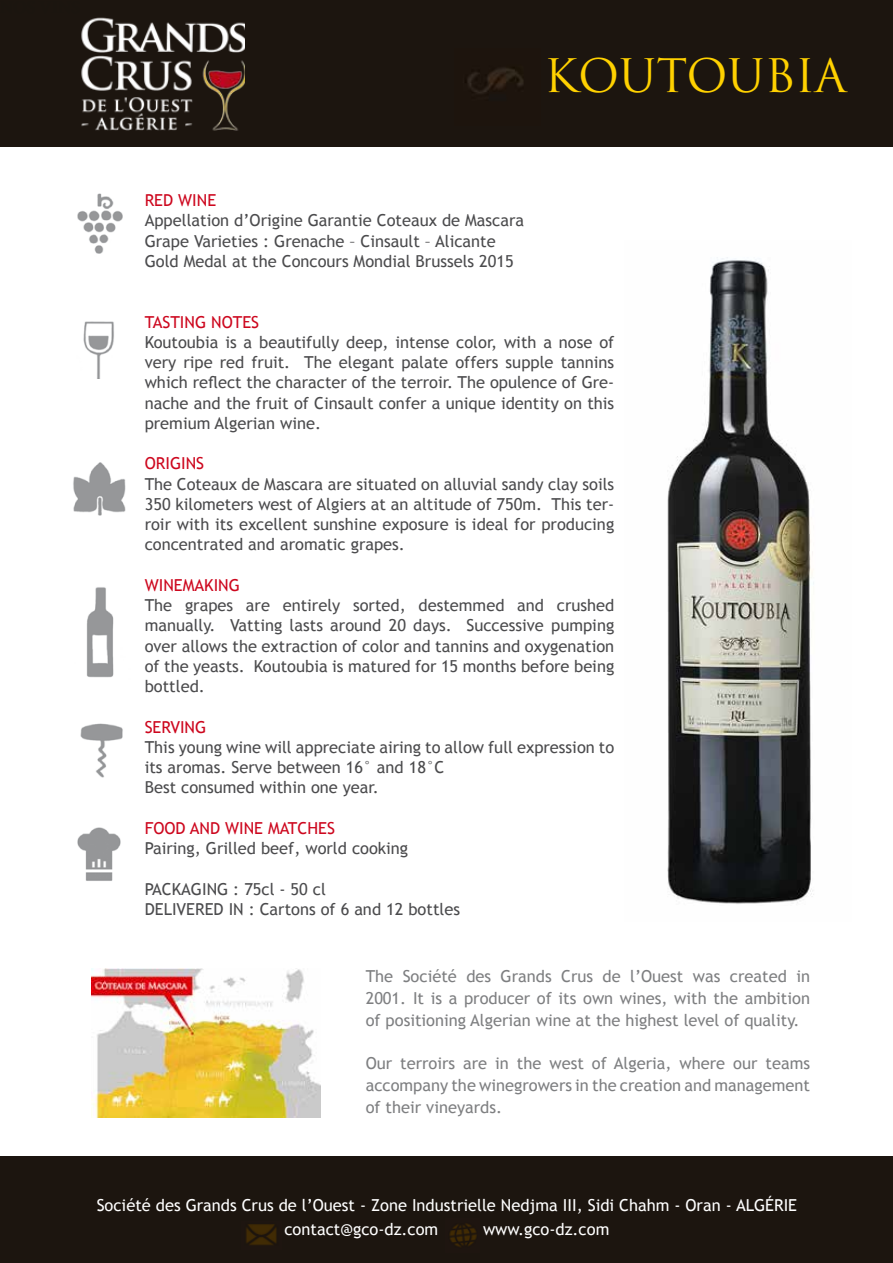
<style>
.page{position:relative;width:893px;height:1263px;background:#fff}
.page>*{position:absolute;margin:0;border:0;box-sizing:border-box;transform-origin:0 0}
.t1{font:45px "Trajan Pro";color:#ffd100}
.t2{font:16.5px/20.2px "Trebuchet MS";color:#4b4b4d}
.t3{font:16.5px/21.8px "Trebuchet MS";color:#7e7f81;text-align:justify}
.t4{font:16.5px/24px "Trebuchet MS";color:#fff}
.t5{font:16.5px "Trebuchet MS";color:#cd071e}
</style>
<div class="page">
<div style="left:0;top:0;width:893px;height:147px;background:#1c150f"></div>
<img style="left:667px;top:257px;width:147px;height:647px">
<img style="left:83px;top:321px;width:31px;height:58px">
<img style="left:73px;top:462px;width:53px;height:54px">
<img style="left:80px;top:723px;width:43px;height:55px">
<img style="left:77px;top:193px;width:46px;height:61px">
<img style="left:86px;top:587px;width:28px;height:91px">
<img style="left:91px;top:968px;width:229px;height:149px">
<img style="left:468px;top:67px;width:56px;height:27px">
<img style="left:81px;top:17px;width:164px;height:114px">
<div style="left:0;top:1156px;width:893px;height:107px;background:#1c150f"></div>
<img style="left:246px;top:1224px;width:31px;height:21px">
<img style="left:449px;top:1223px;width:28px;height:24px">
<img style="left:77px;top:827px;width:44px;height:54px">
<h1 class="t1" style="left:544px;top:47px;width:304px">KOUTOUBIA</h1>
<p class="t5" style="left:145px;top:190px;width:73px">RED WINE</p>
<p class="t2" style="left:145px;top:211px;width:381px">Appellation d’Origine Garantie Coteaux de Mascara<br>Grape Varieties : Grenache – Cinsault – Alicante<br>Gold Medal at the Concours Mondial Brussels 2015</p>
<p class="t5" style="left:145px;top:312px;width:116px">TASTING NOTES</p>
<p class="t2" style="left:145px;top:332px;width:471px;text-align:justify">Koutoubia is a beautifully deep, intense color, with a nose of very ripe red fruit. The elegant palate offers supple tannins which reflect the character of the terroir. The opulence of Gre&shy;nache and the fruit of Cinsault confer a unique identity on this premium Algerian wine.</p>
<p class="t5" style="left:145px;top:454px;width:61px">ORIGINS</p>
<p class="t2" style="left:145px;top:474px;width:471px;text-align:justify">The Coteaux de Mascara are situated on alluvial sandy clay soils 350 kilometers west of Algiers at an altitude of 750m. This ter&shy;roir with its excellent sunshine exposure is ideal for producing concentrated and aromatic grapes.</p>
<p class="t5" style="left:145px;top:575px;width:97px">WINEMAKING</p>
<p class="t2" style="left:145px;top:595px;width:471px;text-align:justify">The grapes are entirely sorted, destemmed and crushed manually. Vatting lasts around 20 days. Successive pumping over allows the extraction of color and tannins and oxygenation of the yeasts. Koutoubia is matured for 15 months before being bottled.</p>
<p class="t5" style="left:145px;top:717px;width:63px">SERVING</p>
<p class="t2" style="left:145px;top:737px;width:471px">This young wine will appreciate airing to allow full expression to its aromas. Serve between 16° and 18°C<br>Best consumed within one year.</p>
<p class="t5" style="left:145px;top:818px;width:192px">FOOD AND WINE MATCHES</p>
<p class="t2" style="left:145px;top:838px;width:265px">Pairing, Grilled beef, world cooking</p>
<p class="t2" style="left:145px;top:879px;width:317px">PACKAGING : 75cl - 50 cl<br>DELIVERED IN : Cartons of 6 and 12 bottles</p>
<p class="t3" style="left:366px;top:966px;width:446px">The Société des Grands Crus de l’Ouest was created in 2001. It is a producer of its own wines, with the ambition of positioning Algerian wine at the highest level of quality.</p>
<p class="t3" style="left:366px;top:1053px;width:446px">Our terroirs are in the west of Algeria, where our teams accompany the winegrowers in the creation and management of their vineyards.</p>
<p class="t4" style="left:284px;top:1193px;width:514px;text-indent:-188px">Société des Grands Crus de l’Ouest - Zone Industrielle Nedjma III, Sidi Chahm - Oran - ALGÉRIE contact@gco-dz.com</p>
<p class="t4" style="left:483px;top:1217px;width:128px">www.gco-dz.com</p>
</div>
